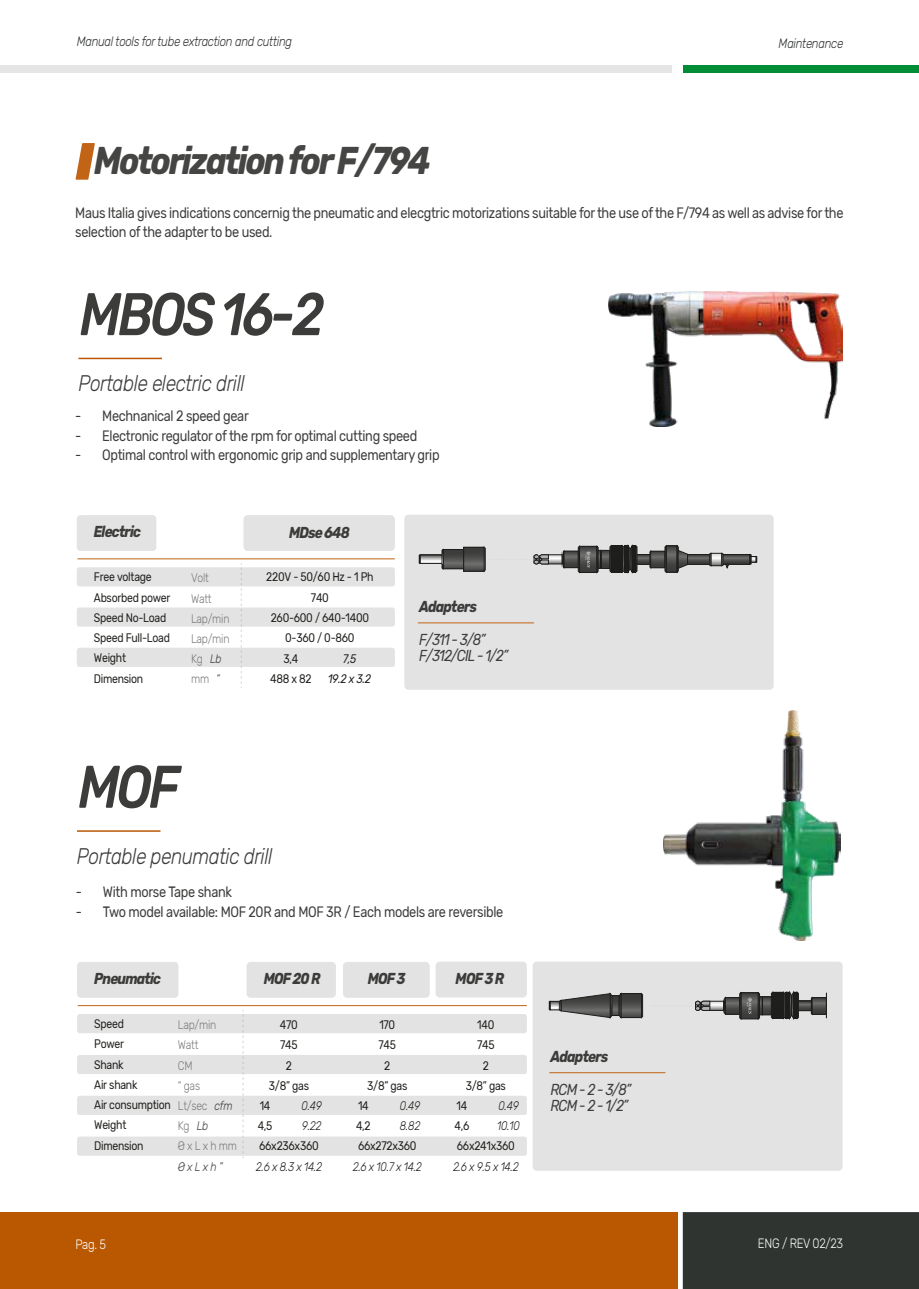
<style>
.page{position:relative;width:919px;height:1289px;background:#fff}
.page>*{position:absolute;margin:0;border:0;box-sizing:border-box;transform-origin:0 0}
.t1{font:italic 500 60px "Rubik";letter-spacing:-.06em;color:#3c3c3b;scale:.85 1}
.t2{font:italic 700 38.55px "Rubik";letter-spacing:-.06em;color:#454544;scale:.85 1}
.t3{font:italic 300 22.5px "Rubik";letter-spacing:-.025em;color:#3c3c3b;scale:.85 1}
.t4{font:italic 700 15.75px "Rubik";letter-spacing:-.06em;color:#3c3c3b;scale:.85 1}
.t5{font:italic 15.75px/16px "Rubik";letter-spacing:-.06em;color:#3c3c3b;scale:.85 1}
.t6{font:15px/19.5px "Rubik";letter-spacing:-.025em;color:#3c3c3b;scale:.85 1}
.t7{font:italic 300 13.5px "Rubik";letter-spacing:-.025em;color:#303431;scale:.85 1}
.t8{font:300 13.5px "Rubik";letter-spacing:-.025em;color:#fff;scale:.85 1}
.t9{font:12.3px/20.2px "Rubik";letter-spacing:-.025em;color:#20201d;text-align:center;scale:.85 1}
.t10{font:300 12.3px/20.2px "Rubik";letter-spacing:-.025em;color:#7b7b7a;scale:.85 1}
.t11{font:italic 300 12.3px/20.2px "Rubik";letter-spacing:-.025em;color:#20201d;scale:.85 1}
.t12{font:italic 12.3px/20.2px "Rubik";color:#20201d;text-align:center;scale:.85 1}
.t13{font:italic 300 12.3px "Rubik";color:#3c3c3b;scale:.85 1}
.s1{font-style:italic;color:#3c3c3b}
</style>
<div class="page">
<div style="left:404px;top:514px;width:369px;height:175px;background:#e3e3e3;border-radius:4px"></div>
<div style="left:532px;top:961px;width:310px;height:209px;background:#e3e3e3;border-radius:4px"></div>
<div style="left:683px;top:65px;width:235px;height:8px;background:#008d36"></div>
<div style="left:0;top:65px;width:671px;height:8px;background:#e5e5e5"></div>
<div style="left:0;top:1211px;width:677px;height:77px;background:#ba5802"></div>
<div style="left:682px;top:1211px;width:236px;height:77px;background:#303431"></div>
<img style="left:608px;top:291px;width:234px;height:136px">
<img style="left:663px;top:710px;width:177px;height:230px">
<hr style="left:78px;top:358px;width:84px;height:1px;background:#ba5802">
<svg style="left:76px;top:143px;width:19px;height:37px"></svg>
<hr style="left:77px;top:830px;width:83px;height:1px;background:#ba5802">
<div style="left:77px;top:567px;width:318px;height:19px;background:#e3e3e3;border-radius:3px"></div>
<div style="left:77px;top:607px;width:318px;height:19px;background:#e3e3e3;border-radius:3px"></div>
<div style="left:77px;top:647px;width:318px;height:20px;background:#e3e3e3;border-radius:3px"></div>
<svg style="left:241px;top:563px;width:1px;height:125px"></svg>
<hr style="left:77px;top:558px;width:318px;height:1px;background:#c16416">
<div style="left:77px;top:515px;width:79px;height:36px;background:#e3e3e3;border-radius:4px"></div>
<div style="left:243px;top:515px;width:152px;height:36px;background:#e3e3e3;border-radius:4px"></div>
<div style="left:77px;top:1136px;width:450px;height:19px;background:#e3e3e3;border-radius:3px"></div>
<div style="left:77px;top:1014px;width:450px;height:19px;background:#e3e3e3;border-radius:3px"></div>
<div style="left:77px;top:1054px;width:450px;height:20px;background:#e3e3e3;border-radius:3px"></div>
<div style="left:77px;top:1095px;width:450px;height:19px;background:#e3e3e3;border-radius:3px"></div>
<svg style="left:242px;top:1010px;width:1px;height:146px"></svg>
<hr style="left:78px;top:1005px;width:449px;height:1px;background:#c16416">
<div style="left:77px;top:961px;width:101px;height:36px;background:#e3e3e3;border-radius:4px"></div>
<div style="left:246px;top:961px;width:90px;height:36px;background:#e3e3e3;border-radius:4px"></div>
<div style="left:343px;top:961px;width:86px;height:36px;background:#e3e3e3;border-radius:4px"></div>
<div style="left:435px;top:961px;width:92px;height:36px;background:#e3e3e3;border-radius:4px"></div>
<svg style="left:641px;top:993px;width:1px;height:24px"></svg>
<svg style="left:622px;top:995px;width:17px;height:20px"></svg>
<div style="left:620px;top:993px;width:21px;height:24px;border:1px solid #1d1d1b"></div>
<svg style="left:613px;top:997px;width:4px;height:16px"></svg>
<div style="left:611px;top:995px;width:8px;height:20px;border:1px solid #1d1d1b"></div>
<svg style="left:619px;top:993px;width:2px;height:24px"></svg>
<svg style="left:549px;top:993px;width:63px;height:24px"></svg>
<svg style="left:465px;top:549px;width:17px;height:20px"></svg>
<div style="left:463px;top:547px;width:21px;height:24px;border:1px solid #1d1d1b"></div>
<svg style="left:445px;top:551px;width:16px;height:16px"></svg>
<div style="left:443px;top:549px;width:20px;height:20px;border:1px solid #1d1d1b"></div>
<svg style="left:442px;top:549px;width:1px;height:20px"></svg>
<svg style="left:422px;top:557px;width:18px;height:4px"></svg>
<div style="left:420px;top:555px;width:22px;height:8px;border:1px solid #1d1d1b"></div>
<svg style="left:637px;top:556px;width:110px;height:6px"></svg>
<div style="left:634px;top:554px;width:115px;height:10px;border:1px solid #1d1d1b"></div>
<svg style="left:566px;top:553px;width:10px;height:12px"></svg>
<div style="left:564px;top:551px;width:14px;height:16px;border:1px solid #1d1d1b"></div>
<svg style="left:581px;top:548px;width:14px;height:22px"></svg>
<div style="left:579px;top:546px;width:18px;height:26px;border:1px solid #1d1d1b"></div>
<svg style="left:601px;top:552px;width:7px;height:14px"></svg>
<div style="left:598px;top:550px;width:12px;height:18px;border:1px solid #1d1d1b"></div>
<svg style="left:578px;top:546px;width:1px;height:26px"></svg>
<svg style="left:649px;top:551px;width:1px;height:17px"></svg>
<svg style="left:652px;top:553px;width:11px;height:13px"></svg>
<div style="left:650px;top:551px;width:15px;height:17px;border:1px solid #1d1d1b"></div>
<svg style="left:668px;top:548px;width:7px;height:22px"></svg>
<div style="left:666px;top:546px;width:11px;height:26px;border:1px solid #1d1d1b"></div>
<svg style="left:664px;top:545px;width:2px;height:27px"></svg>
<svg style="left:677px;top:545px;width:10px;height:27px"></svg>
<svg style="left:596px;top:546px;width:5px;height:26px"></svg>
<svg style="left:585px;top:551px;width:5px;height:16px"></svg>
<svg style="left:749px;top:554px;width:8px;height:10px"></svg>
<svg style="left:709px;top:553px;width:20px;height:15px"></svg>
<svg style="left:609px;top:545px;width:28px;height:27px"></svg>
<svg style="left:484px;top:547px;width:80px;height:24px"></svg>
<hr style="left:418px;top:622px;width:116px;height:1px;background:#c16416">
<hr style="left:549px;top:1072px;width:116px;height:1px;background:#c16416">
<svg style="left:695px;top:997px;width:30px;height:17px"></svg>
<svg style="left:727px;top:999px;width:10px;height:13px"></svg>
<div style="left:725px;top:997px;width:14px;height:17px;border:1px solid #1d1d1b"></div>
<svg style="left:752px;top:994px;width:4px;height:22px"></svg>
<div style="left:740px;top:992px;width:18px;height:26px;border:1px solid #1d1d1b"></div>
<svg style="left:763px;top:998px;width:6px;height:14px"></svg>
<div style="left:759px;top:996px;width:12px;height:18px;border:1px solid #1d1d1b"></div>
<svg style="left:758px;top:992px;width:5px;height:27px"></svg>
<svg style="left:739px;top:992px;width:13px;height:27px"></svg>
<svg style="left:771px;top:992px;width:56px;height:26px"></svg>
<p class="t7" style="left:77px;top:34px;width:255px">Manual tools for tube extraction and cutting</p>
<p class="t7" style="left:778px;top:36px;width:78px">Maintenance</p>
<h2 class="t2" style="left:94px;top:139px;width:397px">Motorization for F/794</h2>
<p class="t6" style="left:75px;top:203px;width:905px">Maus Italia gives indications concernig the pneumatic and elecgtric motorizations suitable for the use of the F/794 as well as advise for the selection of the adapter to be used.</p>
<h1 class="t1" style="left:80px;top:280px;width:288px">MBOS 16-2</h1>
<h3 class="t3" style="left:78px;top:371px;width:197px">Portable electric drill</h3>
<p class="t6" style="left:75px;top:406px;width:206px">- Mechnanical 2 speed gear</p>
<p class="t6" style="left:75px;top:426px;width:404px">- Electronic regulator of the rpm for optimal cutting speed</p>
<p class="t6" style="left:75px;top:445px;width:430px">- Optimal control with ergonomic grip and supplementary grip</p>
<p class="t4" style="left:94px;top:522px;width:57px">Electric</p>
<p class="t4" style="left:289px;top:523px;width:73px">MDse 648</p>
<p class="t9" style="left:94px;top:567px;width:92px;text-align:left">Free voltage<br>Absorbed power<br>Speed No-Load<br>Speed Full-Load<br>Weight<br>Dimension</p>
<p class="t9" style="left:266px;top:567px;width:128px">220V - 50/60 Hz - 1 Ph<br>740<br>260-600 / 640-1400<br>0-360 / 0-860</p>
<p class="t10" style="left:191px;top:568px;width:47px">Volt<br>Watt<br>Lap/min<br>Lap/min<br>Kg <span class="s1">Lb </span>mm <span class="s1">“</span></p>
<p class="t9" style="left:270px;top:649px;width:50px">3,4<br>488 x 82</p>
<p class="t12" style="left:328px;top:649px;width:52px">7,5<br>19.2 x 3.2</p>
<h1 class="t1" style="left:78px;top:753px;width:121px">MOF</h1>
<h3 class="t3" style="left:77px;top:843px;width:231px">Portable penumatic drill</h3>
<p class="t4" style="left:419px;top:597px;width:69px">Adapters</p>
<p class="t5" style="left:419px;top:632px;width:106px">F/311 - 3/8”<br>F/312/CIL - 1/2”</p>
<p class="t6" style="left:76px;top:882px;width:185px">- With morse Tape shank</p>
<p class="t6" style="left:76px;top:902px;width:504px">- Two model available: MOF 20R and MOF 3R / Each models are reversible</p>
<p class="t4" style="left:94px;top:969px;width:80px">Pneumatic</p>
<p class="t4" style="left:264px;top:969px;width:68px">MOF 20 R</p>
<p class="t9" style="left:94px;top:1014px;width:92px;text-align:left">Speed<br>Power<br>Shank<br>Air shank<br>Air consumption<br>Weight<br>Dimension</p>
<p class="t10" style="left:178px;top:1014px;width:71px">Lap/min<br>Watt<br>CM<br>“ gas<br>Lt/sec <span class="s1">cfm<br></span>Kg <span class="s1">Lb<br></span>Ø x L x h mm</p>
<p class="t13" style="left:178px;top:1159px;width:54px">Ø x L x h ”</p>
<p class="t9" style="left:269px;top:1014px;width:49px">470<br>745<br>2<br>3/8” gas</p>
<p class="t9" style="left:258px;top:1095px;width:19px;text-align:left">14<br>4,5</p>
<p class="t11" style="left:301px;top:1095px;width:25px">0.49<br>9.22</p>
<p class="t9" style="left:259px;top:1136px;width:71px">66x236x360</p>
<p class="t11" style="left:256px;top:1156px;width:79px">2.6 x 8.3 x 14.2</p>
<p class="t4" style="left:367px;top:969px;width:46px">MOF 3</p>
<p class="t9" style="left:367px;top:1015px;width:49px">170<br>745<br>2<br>3/8” gas</p>
<p class="t9" style="left:356px;top:1095px;width:19px;text-align:left">14<br>4,2</p>
<p class="t11" style="left:400px;top:1095px;width:26px">0.49<br>8.82</p>
<p class="t9" style="left:358px;top:1136px;width:70px">66x272x360</p>
<p class="t11" style="left:353px;top:1156px;width:83px">2.6 x 10.7 x 14.2</p>
<p class="t4" style="left:455px;top:969px;width:58px">MOF 3 R</p>
<p class="t9" style="left:465px;top:1015px;width:49px">140<br>745<br>2<br>3/8” gas</p>
<p class="t9" style="left:454px;top:1095px;width:19px;text-align:left">14<br>4,6</p>
<p class="t11" style="left:497px;top:1095px;width:28px">0.49<br>10.10</p>
<p class="t9" style="left:457px;top:1136px;width:70px">66x241x360</p>
<p class="t11" style="left:453px;top:1156px;width:79px">2.6 x 9.5 x 14.2</p>
<p class="t4" style="left:550px;top:1047px;width:69px">Adapters</p>
<p class="t5" style="left:550px;top:1082px;width:96px">RCM - 2 - 3/8”<br>RCM - 2 - 1/2”</p>
<p class="t8" style="left:75px;top:1236px;width:38px">Pag. 5</p>
<p class="t8" style="left:757px;top:1235px;width:102px">ENG / REV 02/23</p>
</div>
